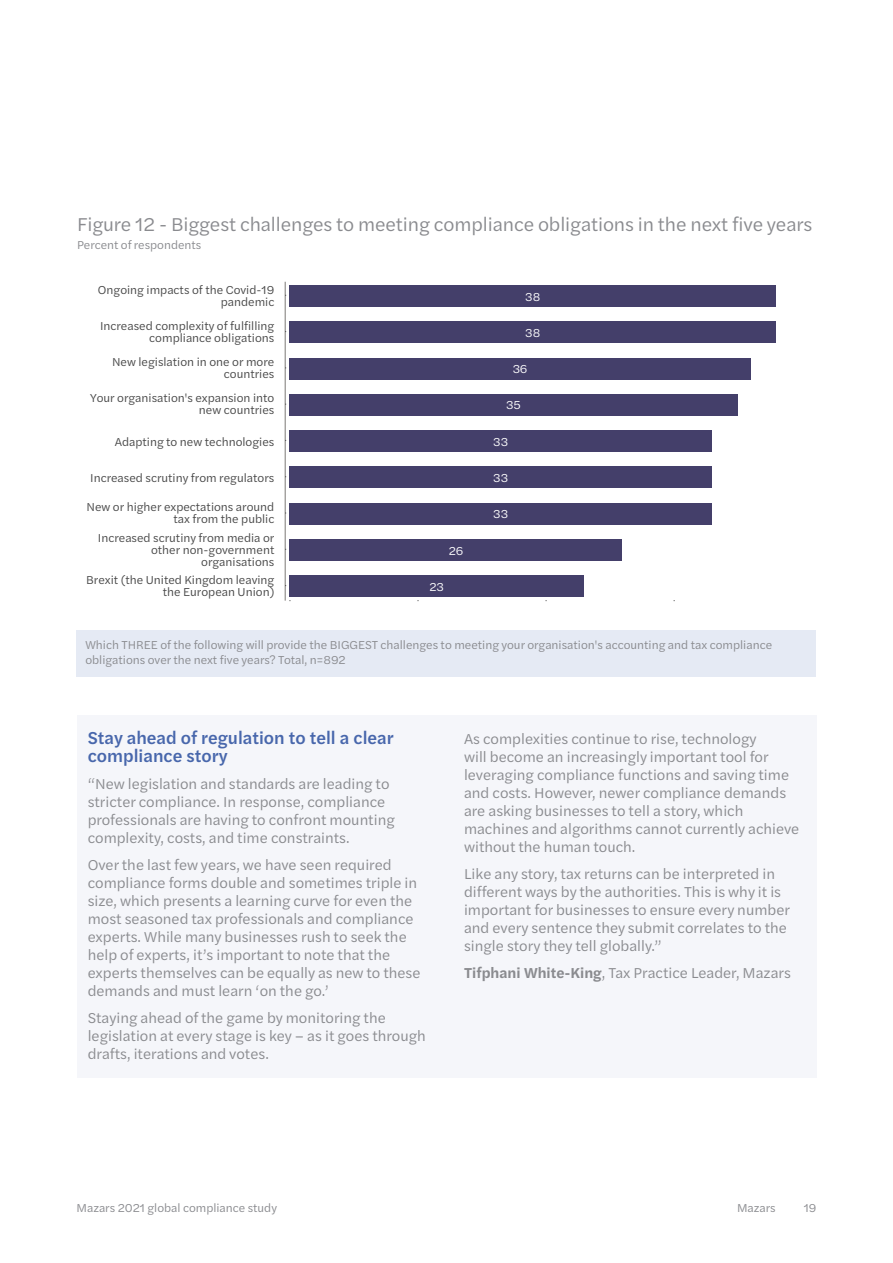
<style>
.page{position:relative;width:893px;height:1263px;background:#fff}
.page>*{position:absolute;margin:0;border:0;box-sizing:border-box;transform-origin:0 0}
.t1{font:19.5px "Halyard Text";letter-spacing:-.005em;color:#8a8b8f}
.t2{font:500 18px/18px "Halyard Text";color:#4867ac}
.t3{font:15px/18px "Halyard Text";color:#8a8b8f}
.t4{font:12px/12px "Halyard Text";color:#484848;text-align:right}
.t5{font:12px/14.4px "Halyard Text";color:#8a8b8f}
.t6{font:12px "Halyard Text";color:#fff}
.s1{font-weight:600}
</style>
<div class="page">
<div style="left:289px;top:285px;width:487px;height:22px;background:#443f6a"></div>
<div style="left:289px;top:322px;width:487px;height:21px;background:#443f6a"></div>
<div style="left:289px;top:358px;width:461px;height:21px;background:#443f6a"></div>
<div style="left:289px;top:394px;width:449px;height:22px;background:#443f6a"></div>
<div style="left:289px;top:430px;width:423px;height:22px;background:#443f6a"></div>
<div style="left:289px;top:467px;width:423px;height:21px;background:#443f6a"></div>
<div style="left:289px;top:503px;width:423px;height:21px;background:#443f6a"></div>
<div style="left:289px;top:539px;width:333px;height:22px;background:#443f6a"></div>
<div style="left:289px;top:576px;width:295px;height:21px;background:#443f6a"></div>
<hr style="left:285px;top:282px;width:1px;height:319px;background:#7b7876">
<div style="left:76px;top:630px;width:740px;height:47px;background:#e5eaf4"></div>
<div style="left:77px;top:715px;width:740px;height:363px;background:#f5f6fa"></div>
<h1 class="t1" style="left:77px;top:210px;width:737px">Figure 12 - Biggest challenges to meeting compliance obligations in the next five years</h1>
<p class="t5" style="left:77px;top:237px;width:126px">Percent of respondents</p>
<p class="t4" style="left:98px;top:283px;width:178px">Ongoing impacts of the Covid-19 pandemic</p>
<p class="t4" style="left:100px;top:319px;width:176px">Increased complexity of fulfilling compliance obligations</p>
<p class="t4" style="left:112px;top:355px;width:164px">New legislation in one or more countries</p>
<p class="t4" style="left:90px;top:392px;width:186px">Your organisation's expansion into new countries</p>
<p class="t4" style="left:115px;top:435px;width:161px">Adapting to new technologies</p>
<p class="t4" style="left:90px;top:471px;width:186px">Increased scrutiny from regulators</p>
<p class="t4" style="left:86px;top:501px;width:189px">New or higher expectations around tax from the public</p>
<p class="t4" style="left:98px;top:531px;width:178px">Increased scrutiny from media or other non-government organisations</p>
<p class="t4" style="left:86px;top:573px;width:190px">Brexit (the United Kingdom leaving the European Union)</p>
<p class="t6" style="left:449px;top:542px;width:16px">26</p>
<p class="t6" style="left:429px;top:578px;width:16px">23</p>
<p class="t6" style="left:525px;top:288px;width:17px">38</p>
<p class="t6" style="left:525px;top:324px;width:17px">38</p>
<p class="t6" style="left:513px;top:360px;width:16px">36</p>
<p class="t6" style="left:506px;top:397px;width:16px">35</p>
<p class="t6" style="left:493px;top:433px;width:16px">33</p>
<p class="t6" style="left:493px;top:469px;width:16px">33</p>
<p class="t6" style="left:493px;top:506px;width:16px">33</p>
<p class="t5" style="left:85px;top:637px;width:688px">Which THREE of the following will provide the BIGGEST challenges to meeting your organisation's accounting and tax compliance obligations over the next five years? Total, n=892</p>
<p class="t2" style="left:88px;top:728px;width:308px">Stay ahead of regulation to tell a clear compliance story</p>
<p class="t3" style="left:88px;top:774px;width:309px">“New legislation and standards are leading to stricter compliance. In response, compliance professionals are having to confront mounting complexity, costs, and time constraints.</p>
<p class="t3" style="left:88px;top:855px;width:334px">Over the last few years, we have seen required compliance forms double and sometimes triple in size, which presents a learning curve for even the most seasoned tax professionals and compliance experts. While many businesses rush to seek the help of experts, it’s important to note that the experts themselves can be equally as new to these demands and must learn ‘on the go.’</p>
<p class="t3" style="left:88px;top:1008px;width:340px">Staying ahead of the game by monitoring the legislation at every stage is key – as it goes through drafts, iterations and votes.</p>
<p class="t3" style="left:464px;top:729px;width:337px">As complexities continue to rise, technology<br>will become an increasingly important tool for leveraging compliance functions and saving time and costs. However, newer compliance demands are asking businesses to tell a story, which machines and algorithms cannot currently achieve without the human touch.</p>
<p class="t3" style="left:464px;top:864px;width:327px">Like any story, tax returns can be interpreted in different ways by the authorities. This is why it is important for businesses to ensure every number and every sentence they submit correlates to the single story they tell globally.”</p>
<p class="t3" style="left:464px;top:963px;width:328px"><span class="s1">Tifphani White-King</span>, Tax Practice Leader, Mazars</p>
<p class="t5" style="left:77px;top:1200px;width:202px">Mazars 2021 global compliance study</p>
<p class="t5" style="left:737px;top:1200px;width:40px">Mazars</p>
<p class="t5" style="left:804px;top:1200px;width:14px">19</p>
</div>
